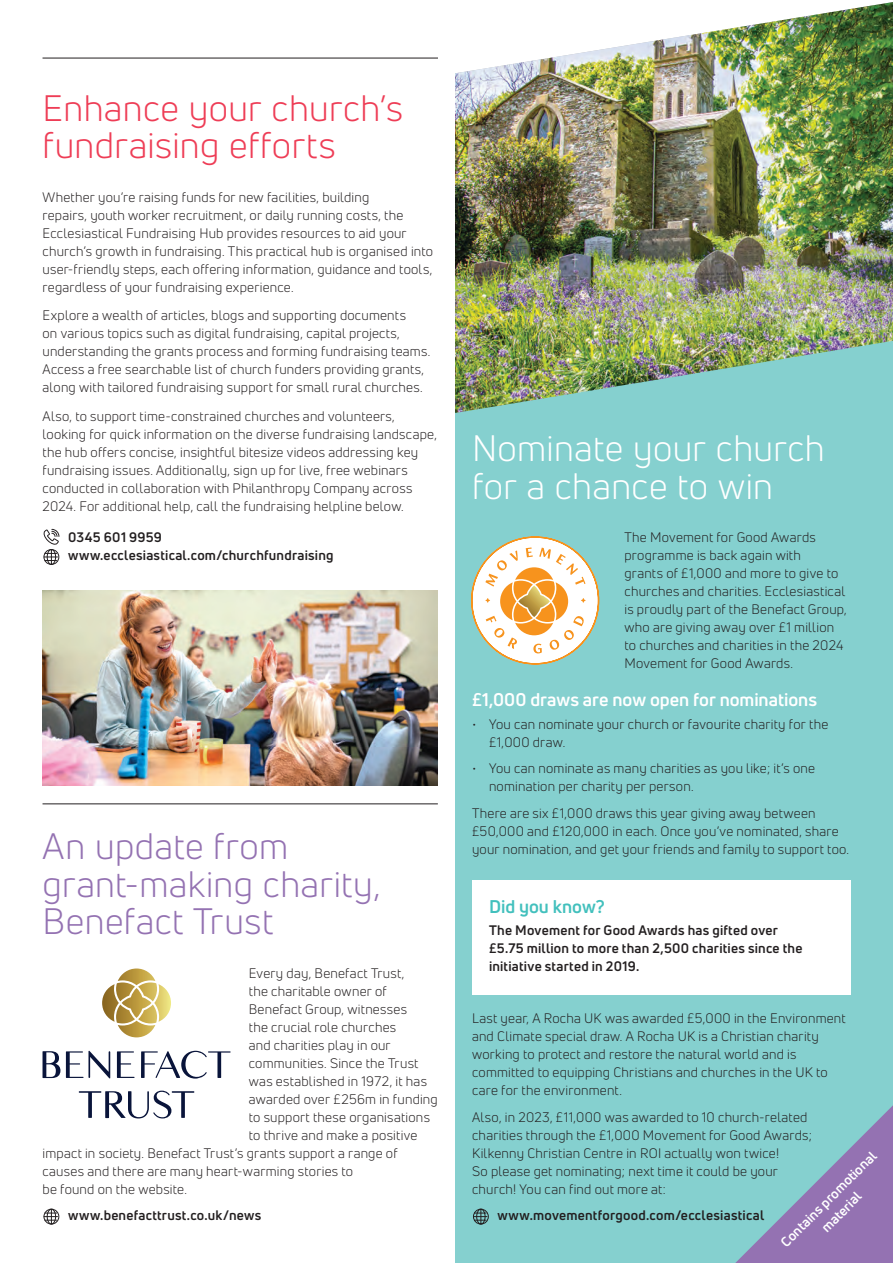
<style>
.page{position:relative;width:893px;height:1263px;background:#fff}
.page>*{position:absolute;margin:0;border:0;box-sizing:border-box;transform-origin:0 0}
._07B_Main_Title_Turquoise{font:36px/37.5px "Uni Neue";letter-spacing:.015em;color:#9472b2}
._07B_Main_Title_Turquoise-2{font:36px/37.5px "Uni Neue";letter-spacing:.01em;color:#ee3d56}
._07B_Main_Title_Turquoise-3{font:36px/37.5px "Uni Neue";letter-spacing:.01em;color:#fff}
._11B_Subhead_Turquoise{font:700 18px "Uni Neue";letter-spacing:-.005em;color:#fff}
._11B_Subhead_Turquoise-2{font:700 18px "Uni Neue";letter-spacing:-.005em;color:#42c0bd}
._08A_Main_Copy{font:13.5px/18px "Uni Neue";letter-spacing:.015em;color:#231f20}
._08A_Main_Copy-2{font:700 13.5px/18px "Uni Neue";letter-spacing:.02em;color:#231f20}
._08A_Main_Copy-3{font:700 13.5px/18px "Uni Neue";color:#fff;text-align:center}
</style>
<div class="page">
<img style="left:455px;top:2px;width:438px;height:339px">
<div style="left:455px;top:341px;width:438px;height:922px;background:#85d0cf"></div>
<div style="left:472px;top:880px;width:378px;height:114px;background:#fff"></div>
<svg style="left:470px;top:536px;width:130px;height:129px"></svg>
<svg style="left:472px;top:1209px;width:17px;height:16px"></svg>
<img style="left:43px;top:590px;width:395px;height:196px">
<svg style="left:735px;top:1105px;width:158px;height:158px;background:#8ca1c0"></svg>
<svg style="left:43px;top:1051px;width:188px;height:27px"></svg>
<svg style="left:79px;top:1091px;width:115px;height:27px"></svg>
<svg style="left:102px;top:968px;width:69px;height:69px"></svg>
<hr style="left:43px;top:804px;width:395px;height:1px;background:#231f20">
<svg style="left:43px;top:529px;width:17px;height:36px"></svg>
<svg style="left:43px;top:1209px;width:17px;height:16px"></svg>
<hr style="left:43px;top:58px;width:395px;height:1px;background:#231f20">
<p class="_07B_Main_Title_Turquoise-2" style="left:43px;top:89px;width:362px">Enhance your church’s fundraising efforts</p>
<p class="_08A_Main_Copy" style="left:43px;top:188px;width:392px">Whether you’re raising funds for new facilities, building<br>repairs, youth worker recruitment, or daily running costs, the Ecclesiastical Fundraising Hub provides resources to aid your church’s growth in fundraising. This practical hub is organised into user-friendly steps, each offering information, guidance and tools, regardless of your fundraising experience.</p>
<p class="_08A_Main_Copy" style="left:43px;top:306px;width:389px">Explore a wealth of articles, blogs and supporting documents<br>on various topics such as digital fundraising, capital projects, understanding the grants process and forming fundraising teams.<br>Access a free searchable list of church funders providing grants, along with tailored fundraising support for small rural churches.</p>
<p class="_08A_Main_Copy" style="left:43px;top:407px;width:396px">Also, to support time-constrained churches and volunteers, looking for quick information on the diverse fundraising landscape, the hub offers concise, insightful bitesize videos addressing key fundraising issues. Additionally, sign up for live, free webinars conducted in collaboration with Philanthropy Company across 2024. For additional help, call the fundraising helpline below.</p>
<p class="_08A_Main_Copy-2" style="left:68px;top:528px;width:267px">0345 601 9959 www.ecclesiastical.com/churchfundraising</p>
<p class="_07B_Main_Title_Turquoise" style="left:43px;top:828px;width:339px">An update from grant-making charity,<br>Benefact Trust</p>
<p class="_08A_Main_Copy" style="left:249px;top:964px;width:157px">Every day, Benefact Trust,</p>
<p class="_08A_Main_Copy" style="left:249px;top:982px;width:140px">the charitable owner of</p>
<p class="_08A_Main_Copy" style="left:249px;top:1000px;width:160px">Benefact Group, witnesses</p>
<p class="_08A_Main_Copy" style="left:249px;top:1018px;width:149px">the crucial role churches</p>
<p class="_08A_Main_Copy" style="left:249px;top:1036px;width:143px">and charities play in our</p>
<p class="_08A_Main_Copy" style="left:249px;top:1054px;width:171px">communities. Since the Trust</p>
<p class="_08A_Main_Copy" style="left:249px;top:1072px;width:180px">was established in 1972, it has</p>
<p class="_08A_Main_Copy" style="left:249px;top:1090px;width:191px">awarded over £256m in funding</p>
<p class="_08A_Main_Copy" style="left:249px;top:1108px;width:183px">to support these organisations</p>
<p class="_08A_Main_Copy" style="left:249px;top:1126px;width:170px">to thrive and make a positive</p>
<p class="_08A_Main_Copy" style="left:43px;top:1144px;width:357px">impact in society. Benefact Trust’s grants support a range of</p>
<p class="_08A_Main_Copy" style="left:43px;top:1162px;width:312px">causes and there are many heart-warming stories to</p>
<p class="_08A_Main_Copy" style="left:43px;top:1180px;width:146px">be found on the website.</p>
<p class="_08A_Main_Copy-2" style="left:68px;top:1206px;width:195px">www.benefacttrust.co.uk/news</p>
<p class="_07B_Main_Title_Turquoise-3" style="left:472px;top:430px;width:354px">Nominate your church for a chance to win</p>
<p class="_08A_Main_Copy" style="left:624px;top:528px;width:224px">The Movement for Good Awards programme is back again with<br>grants of £1,000 and more to give to churches and charities. Ecclesiastical is proudly part of the Benefact Group, who are giving away over £1 million to churches and charities in the 2024<br>Movement for Good Awards.</p>
<p class="_11B_Subhead_Turquoise" style="left:472px;top:689px;width:347px">£1,000 draws are now open for nominations</p>
<p class="_08A_Main_Copy" style="left:489px;top:715px;width:341px;text-indent:-17px">• You can nominate your church or favourite charity for the £1,000 draw.</p>
<p class="_08A_Main_Copy" style="left:489px;top:759px;width:328px;text-indent:-17px">• You can nominate as many charities as you like; it’s one nomination per charity per person.</p>
<p class="_08A_Main_Copy" style="left:472px;top:804px;width:379px">There are six £1,000 draws this year giving away between £50,000 and £120,000 in each. Once you’ve nominated, share your nomination, and get your friends and family to support too.</p>
<p class="_11B_Subhead_Turquoise-2" style="left:489px;top:895px;width:117px">Did you know?</p>
<p class="_08A_Main_Copy-2" style="left:489px;top:921px;width:315px">The Movement for Good Awards has gifted over £5.75 million to more than 2,500 charities since the initiative started in 2019.</p>
<p class="_08A_Main_Copy" style="left:472px;top:1009px;width:375px">Last year, A Rocha UK was awarded £5,000 in the Environment and Climate special draw. A Rocha UK is a Christian charity working to protect and restore the natural world and is committed to equipping Christians and churches in the UK to care for the environment.</p>
<p class="_08A_Main_Copy" style="left:472px;top:1108px;width:341px">Also, in 2023, £11,000 was awarded to 10 church-related charities through the £1,000 Movement for Good Awards; Kilkenny Christian Centre in ROI actually won twice!<br>So please get nominating; next time it could be your church! You can find out more at:</p>
<p class="_08A_Main_Copy-2" style="left:497px;top:1206px;width:268px">www.movementforgood.com/ecclesiastical</p>
<p class="_08A_Main_Copy-3" style="left:777px;top:1238px;width:130px;rotate:-45deg">Contains promotional material</p>
</div>
